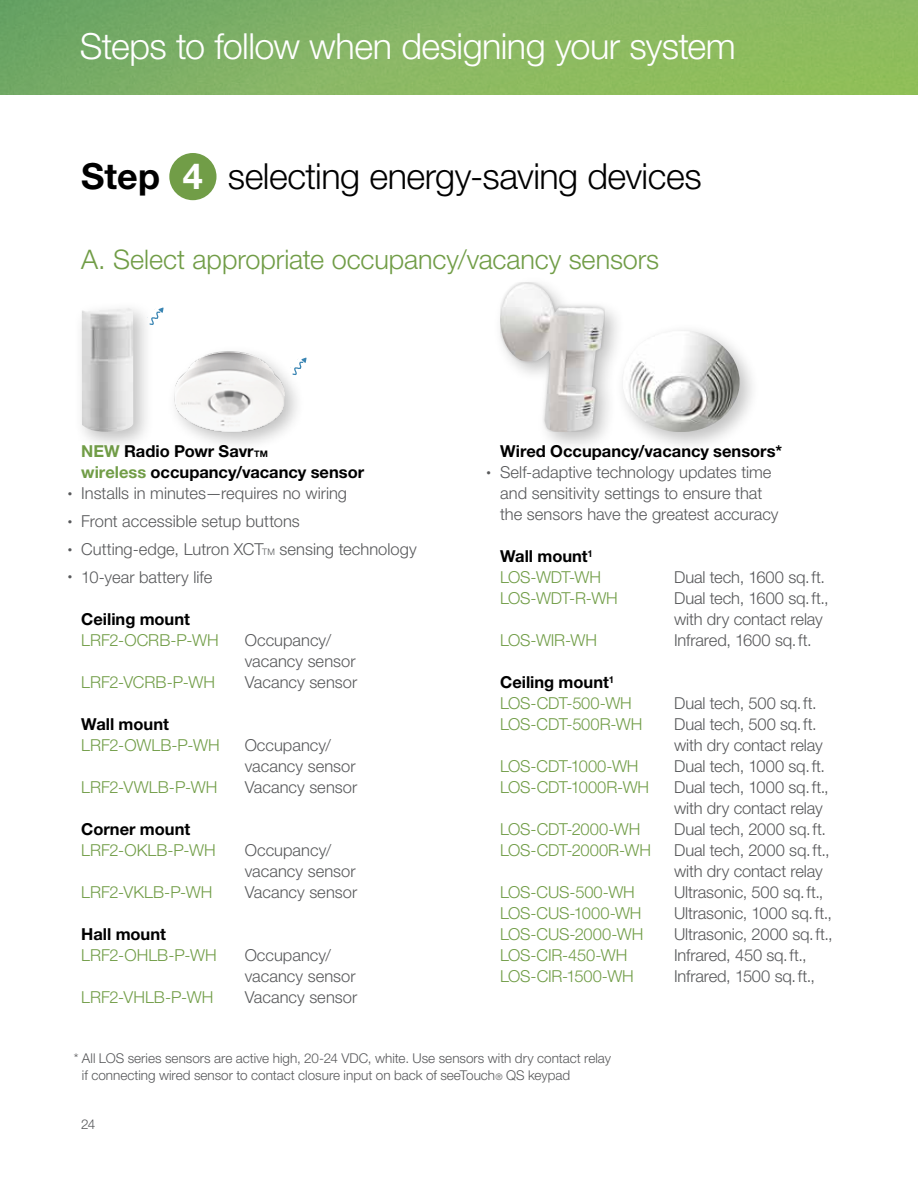
<style>
.page{position:relative;width:918px;height:1188px;background:#fff}
.page>*{position:absolute;margin:0;border:0;box-sizing:border-box;transform-origin:0 0}
.t1{font:300 36px "Helvetica Neue LT Std";letter-spacing:-.015em;color:#fff}
.t2{font:300 36px "Helvetica Neue LT Std";letter-spacing:-.015em;color:#000}
.t3{font:700 36px "Helvetica Neue LT Std";color:#000}
.t4{font:700 36px "Helvetica Neue LT Std";color:#fff}
.t5{font:300 27px "Helvetica Neue LT Std";letter-spacing:-.005em;color:#719d47}
.t6{font:300 16.5px/21px "Helvetica Neue LT Std";color:#58595b}
.t7{font:300 16.5px/21px "Helvetica Neue LT Std";letter-spacing:-.01em;color:#719d47}
.t8{font:700 16.5px/21px "Helvetica Neue LT Std";color:#000}
.t9{font:300 13.5px/16.5px "Helvetica Neue LT Std";color:#58595b}
.s1{color:#719d47}
.s2{font-size:9px}
.s3{font-weight:700;color:#000}
</style>
<div class="page">
<img style="left:0;top:0;width:918px;height:94px">
<div style="left:169px;top:153px;width:48px;height:47px;background:#719d47;border-radius:50%"></div>
<div style="left:614px;top:322px;width:147px;height:132px;background:#000;opacity:.25"></div>
<img style="left:626px;top:330px;width:115px;height:102px">
<div style="left:492px;top:275px;width:134px;height:179px;background:#000;opacity:.25"></div>
<img style="left:500px;top:283px;width:105px;height:149px">
<img style="left:174px;top:351px;width:123px;height:94px">
<svg style="left:287px;top:353px;width:20px;height:23px"></svg>
<div style="left:73px;top:300px;width:82px;height:153px;background:#000;opacity:.25"></div>
<img style="left:82px;top:307px;width:51px;height:126px">
<svg style="left:144px;top:303px;width:20px;height:23px"></svg>
<h1 class="t1" style="left:80px;top:25px;width:658px">Steps to follow when designing your system</h1>
<h1 class="t3" style="left:81px;top:154px;width:81px">Step</h1>
<h1 class="t2" style="left:228px;top:154px;width:475px">selecting energy-saving devices</h1>
<h1 class="t4" style="left:183px;top:154px;width:22px">4</h1>
<h2 class="t5" style="left:81px;top:243px;width:580px">A. Select appropriate occupancy/vacancy sensors</h2>
<p class="t8" style="left:81px;top:441px;width:284px"><span class="s1">NEW</span> Radio Powr Savr<span class="s2">TM<br></span><span class="s1">wireless</span> occupancy/vacancy sensor</p>
<p class="t6" style="left:68px;top:483px;width:281px"><span class="s2">•</span> Installs in minutes—requires no wiring</p>
<p class="t6" style="left:68px;top:510px;width:234px"><span class="s2">•</span> Front accessible setup buttons</p>
<p class="t6" style="left:68px;top:538px;width:351px"><span class="s2">•</span> Cutting-edge, Lutron XCT<span class="s2">TM</span> sensing technology</p>
<p class="t6" style="left:68px;top:566px;width:146px"><span class="s2">•</span> 10-year battery life</p>
<p class="t8" style="left:81px;top:608px;width:110px">Ceiling mount</p>
<p class="t7" style="left:81px;top:629px;width:139px">LRF2-OCRB-P-WH</p>
<p class="t6" style="left:245px;top:629px;width:112px">Occupancy/ vacancy sensor</p>
<p class="t7" style="left:81px;top:671px;width:135px">LRF2-VCRB-P-WH</p>
<p class="t6" style="left:245px;top:671px;width:114px">Vacancy sensor</p>
<p class="t8" style="left:81px;top:713px;width:89px">Wall mount</p>
<p class="t7" style="left:81px;top:734px;width:140px">LRF2-OWLB-P-WH</p>
<p class="t6" style="left:245px;top:734px;width:112px">Occupancy/ vacancy sensor</p>
<p class="t7" style="left:81px;top:776px;width:138px">LRF2-VWLB-P-WH</p>
<p class="t6" style="left:245px;top:776px;width:114px">Vacancy sensor</p>
<p class="t8" style="left:81px;top:818px;width:110px">Corner mount</p>
<p class="t7" style="left:81px;top:839px;width:136px">LRF2-OKLB-P-WH</p>
<p class="t6" style="left:245px;top:839px;width:112px">Occupancy/ vacancy sensor</p>
<p class="t7" style="left:81px;top:881px;width:133px">LRF2-VKLB-P-WH</p>
<p class="t6" style="left:245px;top:881px;width:114px">Vacancy sensor</p>
<p class="t8" style="left:81px;top:923px;width:86px">Hall mount</p>
<p class="t7" style="left:81px;top:944px;width:137px">LRF2-OHLB-P-WH</p>
<p class="t6" style="left:245px;top:944px;width:112px">Occupancy/ vacancy sensor</p>
<p class="t7" style="left:81px;top:986px;width:134px">LRF2-VHLB-P-WH</p>
<p class="t6" style="left:245px;top:986px;width:114px">Vacancy sensor</p>
<p class="t8" style="left:500px;top:441px;width:283px">Wired Occupancy/vacancy sensors*</p>
<p class="t6" style="left:500px;top:462px;width:280px;text-indent:-13px"><span class="s2">•</span> Self-adaptive technology updates time and sensitivity settings to ensure that the sensors have the greatest accuracy</p>
<p class="t7" style="left:500px;top:546px;width:102px"><span class="s3">Wall mount</span><sup>1<br></sup>LOS-WDT-WH</p>
<p class="t6" style="left:674px;top:567px;width:152px">Dual tech, 1600 sq.ft.</p>
<p class="t7" style="left:500px;top:588px;width:119px">LOS-WDT-R-WH</p>
<p class="t6" style="left:674px;top:588px;width:156px">Dual tech, 1600 sq.ft., with dry contact relay</p>
<p class="t7" style="left:500px;top:630px;width:98px">LOS-WIR-WH</p>
<p class="t6" style="left:674px;top:630px;width:139px">Infrared, 1600 sq.ft.</p>
<p class="t7" style="left:500px;top:672px;width:133px"><span class="s3">Ceiling mount</span><sup>1<br></sup>LOS-CDT-500-WH</p>
<p class="t6" style="left:674px;top:693px;width:144px">Dual tech, 500 sq.ft.</p>
<p class="t7" style="left:500px;top:714px;width:144px">LOS-CDT-500R-WH</p>
<p class="t6" style="left:674px;top:714px;width:150px">Dual tech, 500 sq.ft. with dry contact relay</p>
<p class="t7" style="left:500px;top:756px;width:140px">LOS-CDT-1000-WH</p>
<p class="t6" style="left:674px;top:756px;width:153px">Dual tech, 1000 sq.ft.</p>
<p class="t7" style="left:500px;top:777px;width:151px">LOS-CDT-1000R-WH</p>
<p class="t6" style="left:674px;top:777px;width:156px">Dual tech, 1000 sq.ft., with dry contact relay</p>
<p class="t7" style="left:500px;top:819px;width:142px">LOS-CDT-2000-WH</p>
<p class="t6" style="left:674px;top:819px;width:153px">Dual tech, 2000 sq.ft.</p>
<p class="t7" style="left:500px;top:840px;width:152px">LOS-CDT-2000R-WH</p>
<p class="t6" style="left:674px;top:840px;width:157px">Dual tech, 2000 sq.ft., with dry contact relay</p>
<p class="t7" style="left:500px;top:882px;width:136px">LOS-CUS-500-WH</p>
<p class="t6" style="left:674px;top:882px;width:151px">Ultrasonic, 500 sq.ft.,</p>
<p class="t7" style="left:500px;top:903px;width:143px">LOS-CUS-1000-WH</p>
<p class="t6" style="left:674px;top:903px;width:159px">Ultrasonic, 1000 sq.ft.,</p>
<p class="t7" style="left:500px;top:924px;width:145px">LOS-CUS-2000-WH</p>
<p class="t6" style="left:674px;top:924px;width:160px">Ultrasonic, 2000 sq.ft.,</p>
<p class="t7" style="left:500px;top:945px;width:129px">LOS-CIR-450-WH</p>
<p class="t6" style="left:674px;top:945px;width:134px">Infrared, 450 sq.ft.,</p>
<p class="t7" style="left:500px;top:966px;width:135px">LOS-CIR-1500-WH</p>
<p class="t6" style="left:674px;top:966px;width:142px">Infrared, 1500 sq.ft.,</p>
<p class="t9" style="left:82px;top:1050px;width:531px;text-indent:-8px">* All LOS series sensors are active high, 20-24 VDC, white. Use sensors with dry contact relay if connecting wired sensor to contact closure input on back of seeTouch<span class="s2">®</span> QS keypad</p>
<p class="t9" style="left:81px;top:1116px;width:16px">24</p>
</div>
